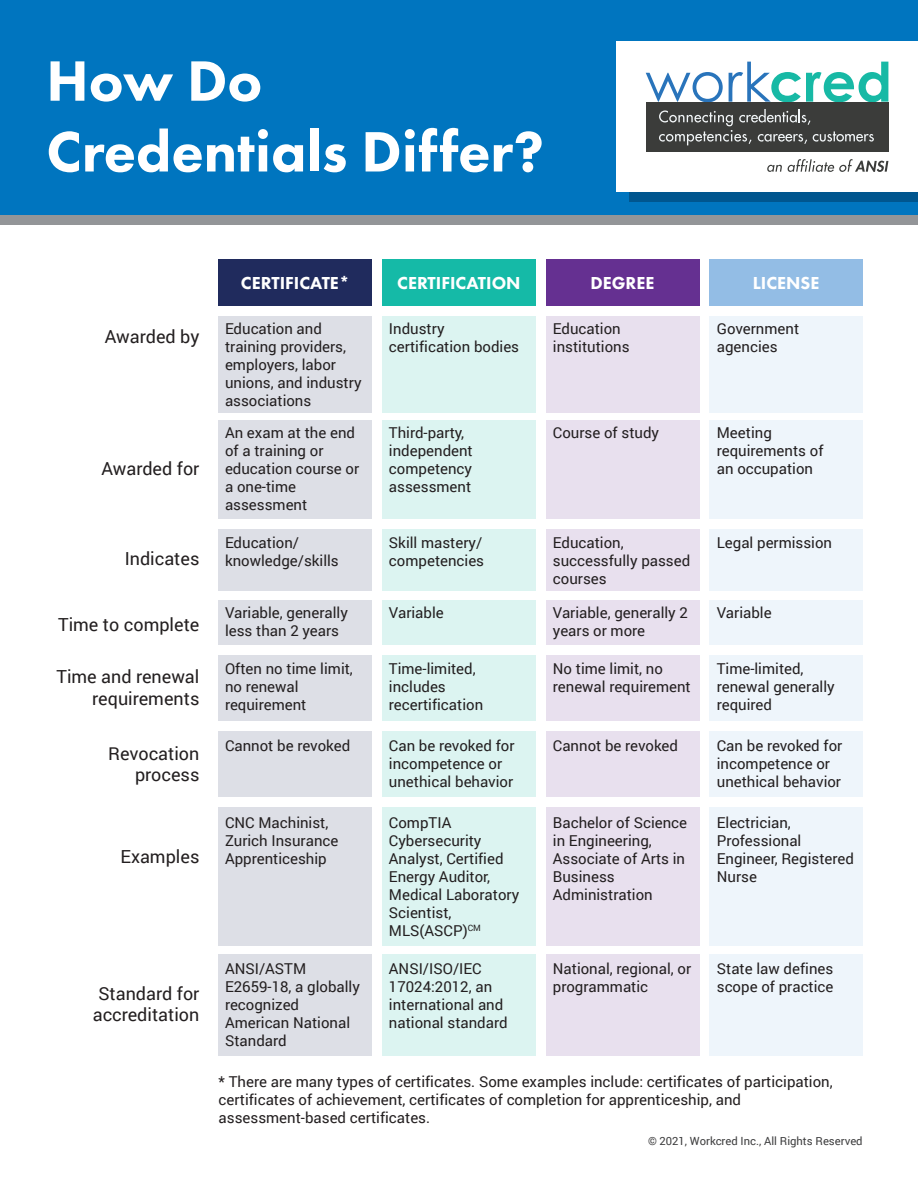
<style>
.page{position:relative;width:918px;height:1188px;background:#fff}
.page>*{position:absolute;margin:0;border:0;box-sizing:border-box;transform-origin:0 0}
.t1{font:800 58.95px/70.8px "Futura PT";color:#fff}
.t2{font:18px/21.6px "Roboto";color:#231f20;text-align:right}
.t3{font:800 18px "Futura PT";color:#fff}
.t4{font:15px/18px "Roboto";color:#231f20}
.t5{font:11.25px "Roboto";color:#3e3e3f}
</style>
<div class="page">
<div style="left:0;top:0;width:918px;height:215px;background:#0075bf"></div>
<div style="left:629px;top:52px;width:289px;height:150px;background:#00568f"></div>
<div style="left:616px;top:41px;width:302px;height:151px;background:#fff"></div>
<svg style="left:646px;top:72px;width:77px;height:30px"></svg>
<svg style="left:729px;top:62px;width:159px;height:40px"></svg>
<svg style="left:767px;top:159px;width:121px;height:13px"></svg>
<div style="left:646px;top:102px;width:242px;height:50px;background:#3b3c3a"></div>
<svg style="left:659px;top:109px;width:215px;height:36px"></svg>
<div style="left:219px;top:260px;width:153px;height:46px;background:#202b5d"></div>
<div style="left:382px;top:260px;width:153px;height:46px;background:#15baa7"></div>
<div style="left:546px;top:260px;width:153px;height:46px;background:#653091"></div>
<div style="left:710px;top:260px;width:153px;height:46px;background:#93bde5"></div>
<div style="left:219px;top:316px;width:153px;height:96px;background:#dddfe6"></div>
<div style="left:382px;top:316px;width:153px;height:96px;background:#dcf4f1"></div>
<div style="left:546px;top:316px;width:153px;height:96px;background:#e8e0ee"></div>
<div style="left:710px;top:316px;width:153px;height:96px;background:#eef5fb"></div>
<div style="left:219px;top:421px;width:153px;height:98px;background:#dddfe6"></div>
<div style="left:382px;top:421px;width:153px;height:98px;background:#dcf4f1"></div>
<div style="left:546px;top:421px;width:153px;height:98px;background:#e8e0ee"></div>
<div style="left:710px;top:421px;width:153px;height:98px;background:#eef5fb"></div>
<div style="left:219px;top:529px;width:153px;height:61px;background:#dddfe6"></div>
<div style="left:382px;top:529px;width:153px;height:61px;background:#dcf4f1"></div>
<div style="left:546px;top:529px;width:153px;height:61px;background:#e8e0ee"></div>
<div style="left:710px;top:529px;width:153px;height:61px;background:#eef5fb"></div>
<div style="left:219px;top:601px;width:153px;height:44px;background:#dddfe6"></div>
<div style="left:382px;top:601px;width:153px;height:44px;background:#dcf4f1"></div>
<div style="left:546px;top:601px;width:153px;height:44px;background:#e8e0ee"></div>
<div style="left:710px;top:601px;width:153px;height:44px;background:#eef5fb"></div>
<div style="left:219px;top:655px;width:153px;height:66px;background:#dddfe6"></div>
<div style="left:382px;top:655px;width:153px;height:66px;background:#dcf4f1"></div>
<div style="left:546px;top:655px;width:153px;height:66px;background:#e8e0ee"></div>
<div style="left:710px;top:655px;width:153px;height:66px;background:#eef5fb"></div>
<div style="left:219px;top:731px;width:153px;height:66px;background:#dddfe6"></div>
<div style="left:382px;top:731px;width:153px;height:66px;background:#dcf4f1"></div>
<div style="left:546px;top:731px;width:153px;height:66px;background:#e8e0ee"></div>
<div style="left:710px;top:731px;width:153px;height:66px;background:#eef5fb"></div>
<div style="left:219px;top:807px;width:153px;height:139px;background:#dddfe6"></div>
<div style="left:382px;top:807px;width:153px;height:139px;background:#dcf4f1"></div>
<div style="left:546px;top:807px;width:153px;height:139px;background:#e8e0ee"></div>
<div style="left:710px;top:807px;width:153px;height:139px;background:#eef5fb"></div>
<div style="left:219px;top:955px;width:153px;height:101px;background:#dddfe6"></div>
<div style="left:382px;top:955px;width:153px;height:101px;background:#dcf4f1"></div>
<div style="left:546px;top:955px;width:153px;height:101px;background:#e8e0ee"></div>
<div style="left:710px;top:955px;width:153px;height:101px;background:#eef5fb"></div>
<div style="left:0;top:215px;width:918px;height:10px;background:#939598"></div>
<h1 class="t1" style="left:46px;top:45px;width:499px">How Do<br>Credentials Differ?</h1>
<p class="t2" style="left:105px;top:326px;width:96px">Awarded by</p>
<p class="t2" style="left:101px;top:457px;width:99px">Awarded for</p>
<p class="t2" style="left:125px;top:547px;width:76px">Indicates</p>
<p class="t2" style="left:58px;top:613px;width:143px">Time to complete</p>
<p class="t2" style="left:56px;top:665px;width:144px">Time and renewal requirements</p>
<p class="t2" style="left:108px;top:742px;width:93px">Revocation process</p>
<p class="t2" style="left:121px;top:846px;width:80px">Examples</p>
<p class="t2" style="left:93px;top:982px;width:108px;text-align:center">Standard for accreditation</p>
<p class="t3" style="left:241px;top:271px;width:110px">CERTIFICATE*</p>
<p class="t4" style="left:225px;top:319px;width:138px">Education and training providers, employers, labor unions, and industry associations</p>
<p class="t4" style="left:225px;top:423px;width:136px">An exam at the end of a training or education course or a one-time assessment</p>
<p class="t3" style="left:397px;top:271px;width:125px">CERTIFICATION</p>
<p class="t3" style="left:590px;top:271px;width:66px">DEGREE</p>
<p class="t3" style="left:753px;top:271px;width:68px">LICENSE</p>
<p class="t4" style="left:389px;top:319px;width:132px">Industry certification bodies</p>
<p class="t4" style="left:553px;top:319px;width:78px">Education institutions</p>
<p class="t4" style="left:717px;top:319px;width:84px">Government agencies</p>
<p class="t4" style="left:389px;top:423px;width:85px">Third-party, independent competency assessment</p>
<p class="t4" style="left:553px;top:423px;width:108px">Course of study</p>
<p class="t4" style="left:717px;top:423px;width:108px">Meeting requirements of an occupation</p>
<p class="t4" style="left:225px;top:533px;width:115px">Education/ knowledge/skills</p>
<p class="t4" style="left:225px;top:603px;width:124px">Variable, generally less than 2 years</p>
<p class="t4" style="left:225px;top:659px;width:129px">Often no time limit, no renewal requirement</p>
<p class="t4" style="left:225px;top:736px;width:127px">Cannot be revoked</p>
<p class="t4" style="left:389px;top:736px;width:127px">Can be revoked for incompetence or unethical behavior</p>
<p class="t4" style="left:553px;top:736px;width:127px">Cannot be revoked</p>
<p class="t4" style="left:717px;top:736px;width:127px">Can be revoked for incompetence or unethical behavior</p>
<p class="t4" style="left:389px;top:533px;width:97px">Skill mastery/ competencies</p>
<p class="t4" style="left:553px;top:533px;width:139px">Education, successfully passed courses</p>
<p class="t4" style="left:717px;top:533px;width:117px">Legal permission</p>
<p class="t4" style="left:389px;top:603px;width:56px">Variable</p>
<p class="t4" style="left:553px;top:603px;width:137px">Variable, generally 2 years or more</p>
<p class="t4" style="left:717px;top:603px;width:56px">Variable</p>
<p class="t4" style="left:389px;top:659px;width:96px">Time-limited, includes recertification</p>
<p class="t4" style="left:553px;top:659px;width:139px">No time limit, no renewal requirement</p>
<p class="t4" style="left:717px;top:659px;width:119px">Time-limited, renewal generally required</p>
<p class="t4" style="left:225px;top:813px;width:115px">CNC Machinist,<br>Zurich Insurance<br>Apprenticeship</p>
<p class="t4" style="left:389px;top:813px;width:132px">CompTIA<br>Cybersecurity<br>Analyst, Certified<br>Energy Auditor,<br>Medical Laboratory<br>Scientist,<br>MLS(ASCP)<sup>CM</sup></p>
<p class="t4" style="left:553px;top:813px;width:136px">Bachelor of Science in Engineering,<br>Associate of Arts in<br>Business<br>Administration</p>
<p class="t4" style="left:717px;top:813px;width:139px">Electrician,<br>Professional<br>Engineer, Registered<br>Nurse</p>
<p class="t4" style="left:225px;top:959px;width:136px">ANSI/ASTM<br>E2659-18, a globally recognized<br>American National<br>Standard</p>
<p class="t4" style="left:389px;top:959px;width:120px">ANSI/ISO/IEC<br>17024:2012, an international and national standard</p>
<p class="t4" style="left:553px;top:959px;width:140px">National, regional, or programmatic</p>
<p class="t4" style="left:717px;top:959px;width:118px">State law defines scope of practice</p>
<p class="t4" style="left:219px;top:1072px;width:616px">* There are many types of certificates. Some examples include: certificates of participation, certificates of achievement, certificates of completion for apprenticeship, and assessment-based certificates.</p>
<p class="t5" style="left:648px;top:1133px;width:216px">© 2021, Workcred Inc., All Rights Reserved</p>
</div>
